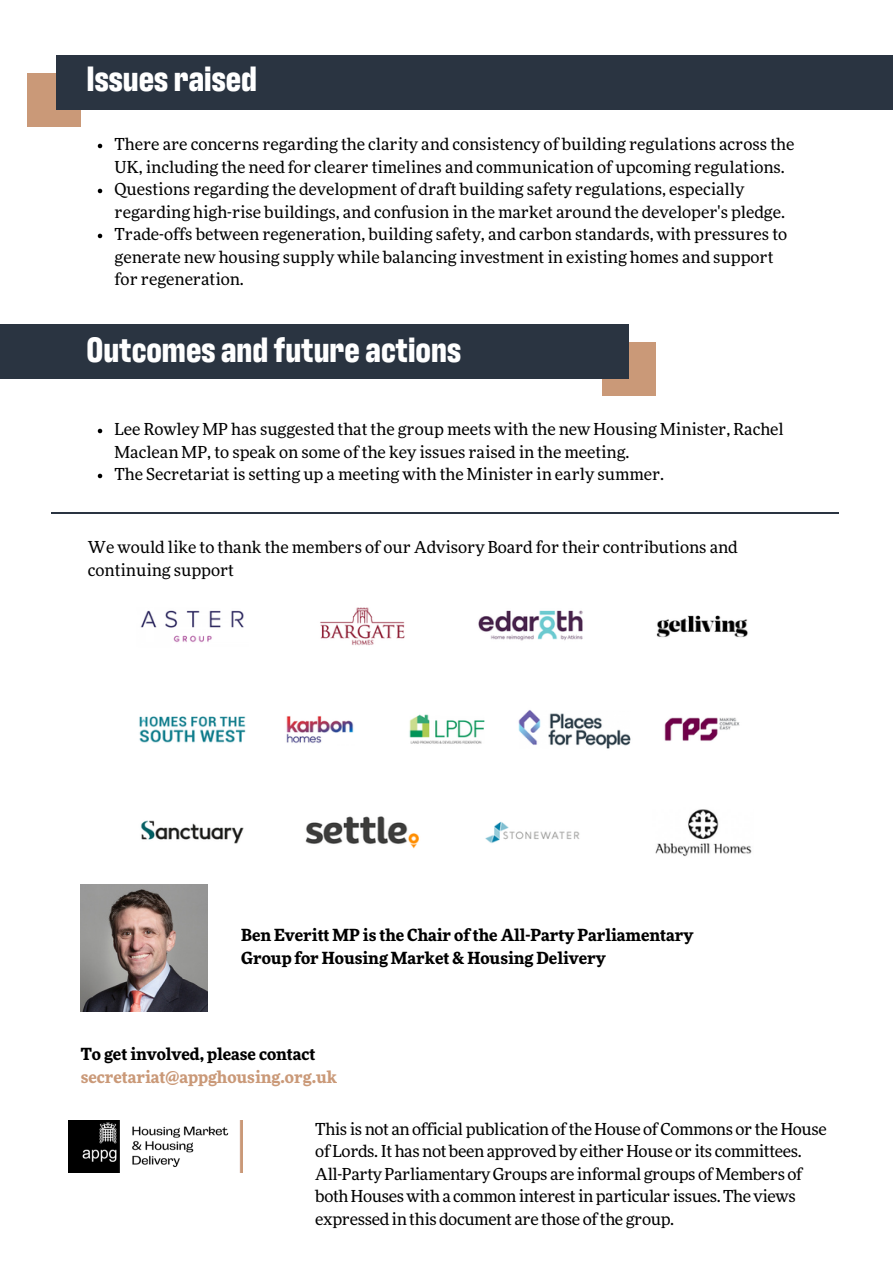
<style>
.page{position:relative;width:893px;height:1264px;background:#fff}
.page>*{position:absolute;margin:0;border:0;box-sizing:border-box;transform-origin:0 0}
.t1{font:700 36px "Antarctican Headline";color:#fff}
.t2{font:16.5px/22.5px "More Pro";color:#000}
.t3{font:16.5px/22.5px "More Pro";letter-spacing:-.02em;color:#000}
.t4{font:700 16.5px/22.5px "More Pro";color:#000}
.t5{font:700 16.5px "More Pro";color:#ca9978}
</style>
<div class="page">
<div style="left:27px;top:73px;width:54px;height:54px;background:#ca9978"></div>
<div style="left:602px;top:341px;width:53px;height:54px;background:#ca9978"></div>
<div style="left:56px;top:55px;width:836px;height:54px;background:#2a3441"></div>
<div style="left:0;top:324px;width:628px;height:55px;background:#2a3441"></div>
<hr style="left:51px;top:512px;width:787px;height:1px;background:#2a3441">
<img style="left:139px;top:607px;width:613px;height:250px">
<svg style="left:98px;top:429px;width:4px;height:4px"></svg>
<svg style="left:98px;top:474px;width:4px;height:4px"></svg>
<img style="left:68px;top:1120px;width:174px;height:52px">
<svg style="left:98px;top:144px;width:4px;height:4px"></svg>
<svg style="left:98px;top:189px;width:4px;height:4px"></svg>
<svg style="left:98px;top:234px;width:4px;height:4px"></svg>
<img style="left:81px;top:884px;width:127px;height:127px">
<h1 class="t1" style="left:86px;top:63px;width:172px">Issues raised</h1>
<p class="t2" style="left:114px;top:134px;width:681px">There are concerns regarding the clarity and consistency of building regulations across the UK, including the need for clearer timelines and communication of upcoming regulations.<br>Questions regarding the development of draft building safety regulations, especially regarding high-rise buildings, and confusion in the market around the developer's pledge.<br>Trade-offs between regeneration, building safety, and carbon standards, with pressures to generate new housing supply while balancing investment in existing homes and support for regeneration.</p>
<h1 class="t1" style="left:86px;top:333px;width:376px">Outcomes and future actions</h1>
<p class="t2" style="left:114px;top:419px;width:670px">Lee Rowley MP has suggested that the group meets with the new Housing Minister, Rachel<br>Maclean MP, to speak on some of the key issues raised in the meeting.<br>The Secretariat is setting up a meeting with the Minister in early summer.</p>
<p class="t2" style="left:88px;top:537px;width:651px">We would like to thank the members of our Advisory Board for their contributions and continuing support</p>
<p class="t4" style="left:241px;top:925px;width:453px">Ben Everitt MP is the Chair of the All-Party Parliamentary<br>Group for Housing Market &amp; Housing Delivery</p>
<p class="t4" style="left:81px;top:1044px;width:236px">To get involved, please contact</p>
<p class="t5" style="left:81px;top:1069px;width:258px">secretariat@appghousing.org.uk</p>
<p class="t3" style="left:315px;top:1118px;width:513px">This is not an official publication of the House of Commons or the House of Lords. It has not been approved by either House or its committees.<br>All-Party Parliamentary Groups are informal groups of Members of both Houses with a common interest in particular issues. The views expressed in this document are those of the group.</p>
</div>
